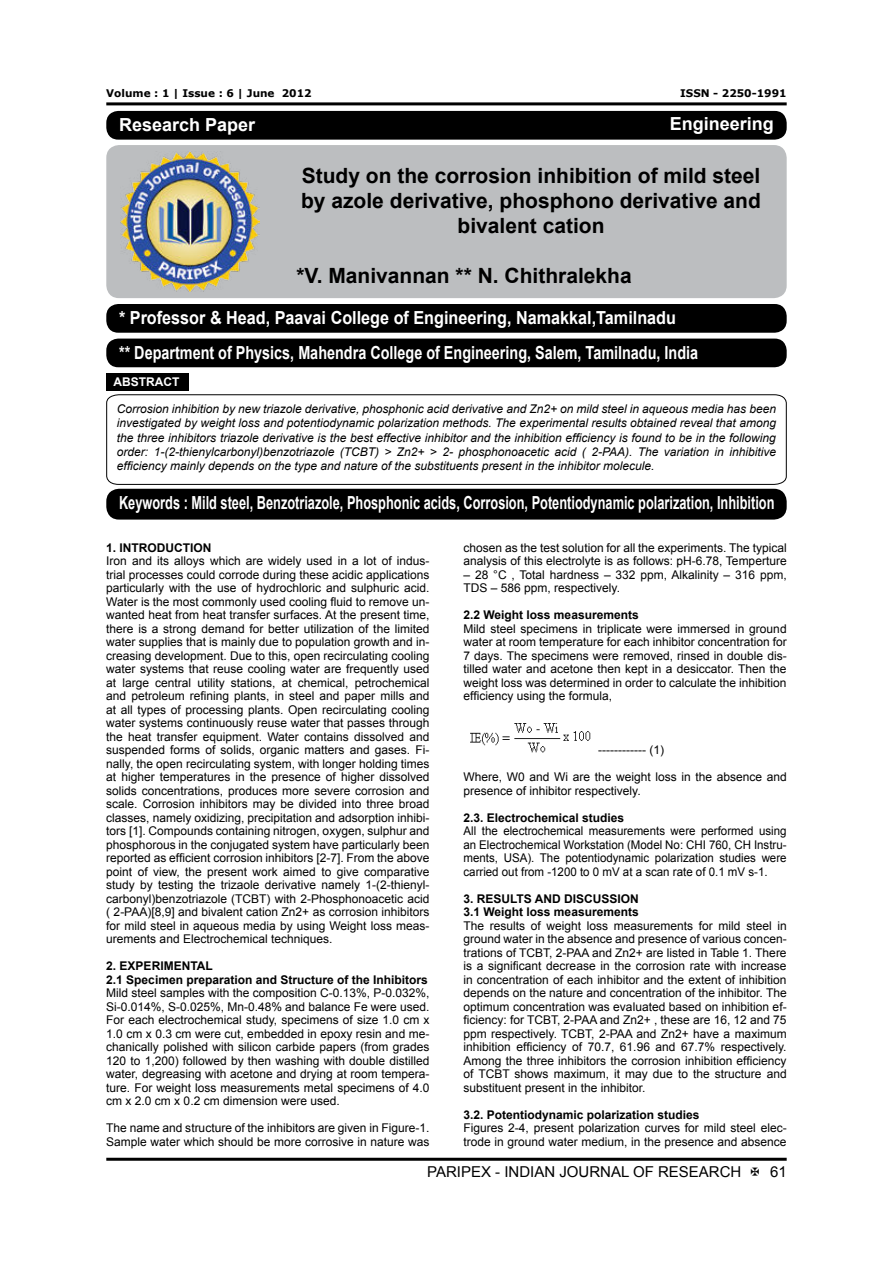
<style>
.page{position:relative;width:893px;height:1263px;background:#fff}
.page>*{position:absolute;margin:0;border:0;box-sizing:border-box;transform-origin:0 0}
.t1{font:700 21px/25.2px "Arial";color:#000;text-align:center}
.t2{font:700 18px/34.5px "Arial";color:#fff;scale:.9 1}
.t3{font:700 18px "Arial";color:#fff;scale:.71 1}
.t4{font:700 18px "Arial";color:#fff}
.t5{font:15px "Arial";color:#000}
.t6{font:12px/13.5px "Arial";color:#000}
.t7{font:italic 12px/14.4px "Arial";color:#000;text-align:justify}
.t8{font:700 12px/13.5px "Arial";color:#000}
.t9{font:12px/13.5px "Arial";color:#000;text-align:justify;scale:.96 1}
.t10{font:700 12px "Arial";color:#fff}
.t11{font:700 10.5px "Verdana";color:#000}
</style>
<div class="page">
<hr style="left:106px;top:102px;width:681px;height:3px;background:#000">
<hr style="left:106px;top:1158px;width:681px;height:3px;background:#000">
<div style="left:106px;top:145px;width:681px;height:153px;background:#bcbec0;border-radius:13px"></div>
<div style="left:106px;top:111px;width:681px;height:29px;background:#000;border-radius:12px"></div>
<div style="left:106px;top:304px;width:681px;height:29px;background:#000;border-radius:12px"></div>
<div style="left:106px;top:339px;width:681px;height:28px;background:#000;border-radius:12px"></div>
<div style="left:106px;top:489px;width:681px;height:31px;background:#000;border-radius:13px"></div>
<img style="left:120px;top:152px;width:140px;height:139px">
<svg style="left:106px;top:394px;width:681px;height:91px"></svg>
<div style="left:106px;top:373px;width:82px;height:17px;background:#000"></div>
<img style="left:470px;top:723px;width:121px;height:30px">
<p class="t11" style="left:106px;top:89px;width:207px">Volume : 1 | Issue : 6 | June 2012</p>
<p class="t11" style="left:680px;top:89px;width:108px">ISSN - 2250-1991</p>
<h2 class="t4" style="left:119px;top:118px;width:138px">Research Paper</h2>
<h2 class="t4" style="left:670px;top:117px;width:106px">Engineering</h2>
<h1 class="t1" style="left:301px;top:165px;width:461px">Study on the corrosion inhibition of mild steel by azole derivative, phosphono derivative and bivalent cation</h1>
<h1 class="t1" style="left:296px;top:265px;width:337px">*V. Manivannan ** N. Chithralekha</h1>
<h2 class="t2" style="left:119px;top:303px;width:645px">* Professor &amp; Head, Paavai College of Engineering, Namakkal,Tamilnadu<br>** Department of Physics, Mahendra College of Engineering, Salem, Tamilnadu, India</h2>
<p class="t10" style="left:113px;top:377px;width:67px">ABSTRACT</p>
<p class="t7" style="left:117px;top:402px;width:661px">Corrosion inhibition by new triazole derivative, phosphonic acid derivative and Zn2+ on mild steel in aqueous media has been investigated by weight loss and potentiodynamic polarization methods. The experimental results obtained reveal that among the three inhibitors triazole derivative is the best effective inhibitor and the inhibition efficiency is found to be in the following order: 1-(2-thienylcarbonyl)benzotriazole (TCBT) &gt; Zn2+ &gt; 2- phosphonoacetic acid ( 2-PAA). The variation in inhibitive efficiency mainly depends on the type and nature of the substituents present in the inhibitor molecule.</p>
<h2 class="t3" style="left:119px;top:496px;width:925px">Keywords : Mild steel, Benzotriazole, Phosphonic acids, Corrosion, Potentiodynamic polarization, Inhibition</h2>
<p class="t8" style="left:106px;top:542px;width:107px">1. INTRODUCTION</p>
<p class="t6" style="left:106px;top:555px;width:325px;text-align:justify">Iron and its alloys which are widely used in a lot of indus&shy;trial processes could corrode during these acidic applications particularly with the use of hydrochloric and sulphuric acid.<br>Water is the most commonly used cooling fluid to remove un&shy;wanted heat from heat transfer surfaces. At the present time, there is a strong demand for better utilization of the limited water supplies that is mainly due to population growth and in&shy;creasing development. Due to this, open recirculating cooling water systems that reuse cooling water are frequently used at large central utility stations, at chemical, petrochemical and petroleum refining plants, in steel and paper mills and at all types of processing plants. Open recirculating cooling water systems continuously reuse water that passes through the heat transfer equipment. Water contains dissolved and suspended forms of solids, organic matters and gases. Fi&shy;nally, the open recirculating system, with longer holding times at higher temperatures in the presence of higher dissolved solids concentrations, produces more severe corrosion and scale. Corrosion inhibitors may be divided into three broad classes, namely oxidizing, precipitation and adsorption inhibi&shy;tors [1]. Compounds containing nitrogen, oxygen, sulphur and phosphorous in the conjugated system have particularly been reported as efficient corrosion inhibitors [2-7]. From the above point of view, the present work aimed to give comparative study by testing the trizaole derivative namely 1-(2-thienyl&shy;carbonyl)benzotriazole (TCBT) with 2-Phosphonoacetic acid ( 2-PAA)[8,9] and bivalent cation Zn2+ as corrosion inhibitors for mild steel in aqueous media by using Weight loss meas&shy;urements and Electrochemical techniques.</p>
<p class="t8" style="left:106px;top:960px;width:323px">2. EXPERIMENTAL<br>2.1 Specimen preparation and Structure of the Inhibitors</p>
<p class="t6" style="left:106px;top:987px;width:325px;text-align:justify">Mild steel samples with the composition C-0.13%, P-0.032%, Si-0.014%, S-0.025%, Mn-0.48% and balance Fe were used.<br>For each electrochemical study, specimens of size 1.0 cm x 1.0 cm x 0.3 cm were cut, embedded in epoxy resin and me&shy;chanically polished with silicon carbide papers (from grades 120 to 1,200) followed by then washing with double distilled water, degreasing with acetone and drying at room tempera&shy;ture. For weight loss measurements metal specimens of 4.0 cm x 2.0 cm x 0.2 cm dimension were used.</p>
<p class="t6" style="left:106px;top:1122px;width:325px">The name and structure of the inhibitors are given in Figure-1.<br>Sample water which should be more corrosive in nature was</p>
<p class="t6" style="left:463px;top:542px;width:325px">chosen as the test solution for all the experiments. The typical analysis of this electrolyte is as follows: pH-6.78, Temperture</p>
<p class="t6" style="left:463px;top:569px;width:325px">– 28 °C , Total hardness – 332 ppm, Alkalinity – 316 ppm,<br>TDS – 586 ppm, respectively.</p>
<p class="t8" style="left:463px;top:609px;width:177px">2.2 Weight loss measurements</p>
<p class="t6" style="left:463px;top:623px;width:325px;text-align:justify">Mild steel specimens in triplicate were immersed in ground water at room temperature for each inhibitor concentration for 7 days. The specimens were removed, rinsed in double dis&shy;tilled water and acetone then kept in a desiccator. Then the weight loss was determined in order to calculate the inhibition efficiency using the formula,</p>
<p class="t6" style="left:598px;top:744px;width:67px">------------ (1)</p>
<p class="t6" style="left:463px;top:771px;width:325px">Where, W0 and Wi are the weight loss in the absence and presence of inhibitor respectively.</p>
<p class="t8" style="left:463px;top:812px;width:162px">2.3. Electrochemical studies</p>
<p class="t9" style="left:463px;top:825px;width:338px">All the electrochemical measurements were performed using an Electrochemical Workstation (Model No: CHI 760, CH Instru&shy;ments, USA). The potentiodynamic polarization studies were carried out from -1200 to 0 mV at a scan rate of 0.1 mV s-1.</p>
<p class="t8" style="left:463px;top:893px;width:177px">3. RESULTS AND DISCUSSION<br>3.1 Weight loss measurements</p>
<p class="t6" style="left:463px;top:920px;width:325px;text-align:justify">The results of weight loss measurements for mild steel in ground water in the absence and presence of various concen&shy;trations of TCBT, 2-PAA and Zn2+ are listed in Table 1. There is a significant decrease in the corrosion rate with increase in concentration of each inhibitor and the extent of inhibition depends on the nature and concentration of the inhibitor. The optimum concentration was evaluated based on inhibition ef&shy;ficiency: for TCBT, 2-PAA and Zn2+ , these are 16, 12 and 75 ppm respectively. TCBT, 2-PAA and Zn2+ have a maximum inhibition efficiency of 70.7, 61.96 and 67.7% respectively.<br>Among the three inhibitors the corrosion inhibition efficiency of TCBT shows maximum, it may due to the structure and substituent present in the inhibitor.</p>
<p class="t8" style="left:463px;top:1109px;width:238px">3.2. Potentiodynamic polarization studies</p>
<p class="t6" style="left:463px;top:1122px;width:325px">Figures 2-4, present polarization curves for mild steel elec&shy;trode in ground water medium, in the presence and absence</p>
<p class="t5" style="left:427px;top:1162px;width:316px">PARIPEX - INDIAN JOURNAL OF RESEARCH</p>
<p class="t5" style="left:770px;top:1166px;width:18px">61</p>
</div>
